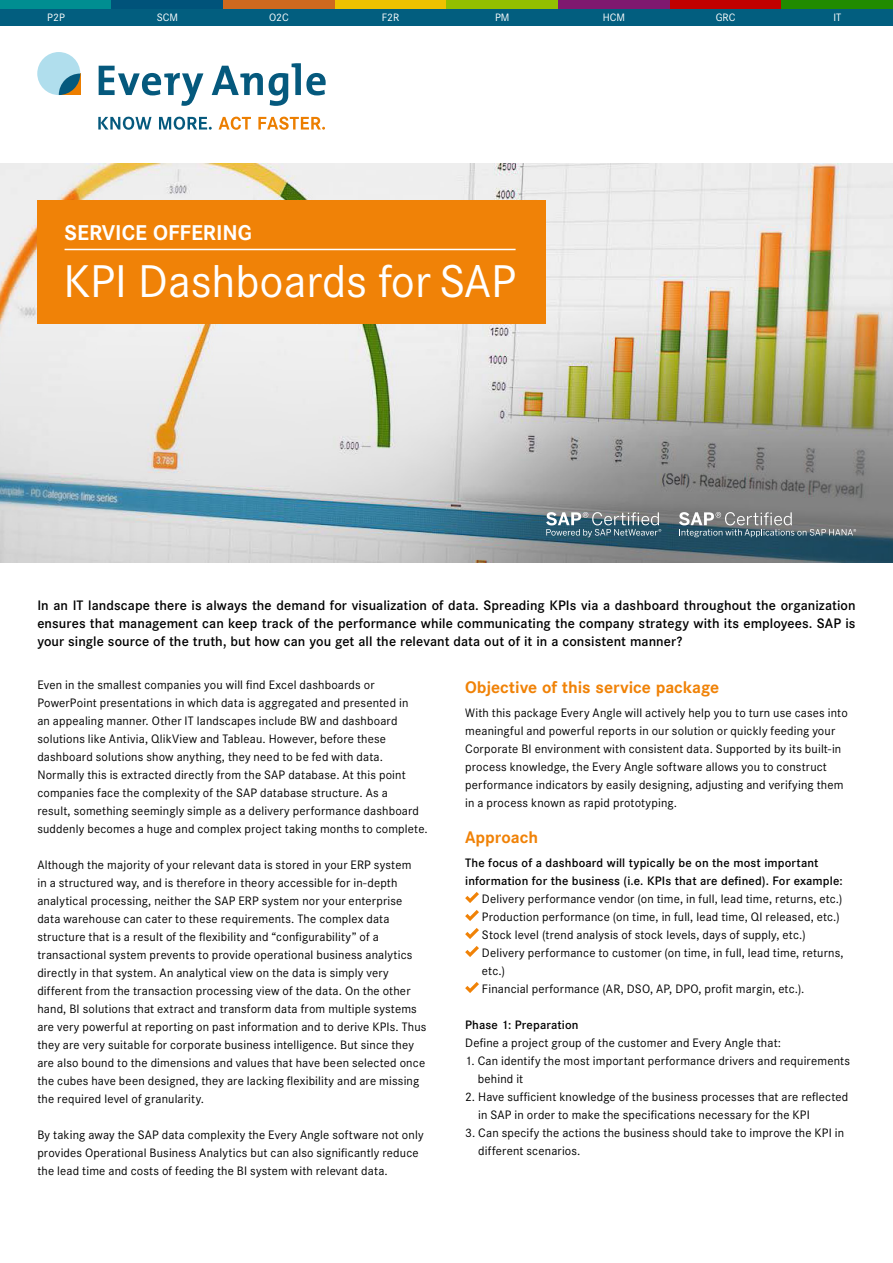
<style>
.page{position:relative;width:893px;height:1263px;background:#fff}
.page>*{position:absolute;margin:0;border:0;box-sizing:border-box;transform-origin:0 0}
.t1{font:45px "Corporate SBQ";color:#fff}
.t2{font:700 21px "Corporate SBQ";color:#fff}
.t3{font:700 16.5px "Corporate SBQ";color:#f08207}
.t4{font:500 13.5px/18px "Corporate SBQ";letter-spacing:.005em;color:#000;text-align:justify}
.t5{font:12px/18px "Corporate SBQ";letter-spacing:.015em;color:#000}
.t6{font:500 12px/18px "Corporate SBQ";letter-spacing:.01em;color:#000}
.t7{font:10.5px "Corporate SBQ";color:#fff}
</style>
<div class="page">
<div style="left:0;top:9px;width:893px;height:17px;background:#025e7f"></div>
<div style="left:0;top:0;width:112px;height:9px;background:#008e91"></div>
<div style="left:112px;top:0;width:111px;height:9px;background:#00537a"></div>
<div style="left:335px;top:0;width:111px;height:9px;background:#eec200"></div>
<div style="left:558px;top:0;width:112px;height:9px;background:#7f196f"></div>
<div style="left:223px;top:0;width:112px;height:9px;background:#cf691e"></div>
<div style="left:446px;top:0;width:112px;height:9px;background:#93bf00"></div>
<div style="left:670px;top:0;width:111px;height:9px;background:#c00000"></div>
<div style="left:781px;top:0;width:112px;height:9px;background:#218b00"></div>
<div style="left:37px;top:52px;width:43px;height:43px;background:#b0deed;border-radius:50%"></div>
<svg style="left:59px;top:74px;width:21px;height:21px"></svg>
<svg style="left:99px;top:66px;width:104px;height:40px"></svg>
<svg style="left:212px;top:66px;width:51px;height:29px"></svg>
<svg style="left:269px;top:63px;width:57px;height:43px"></svg>
<svg style="left:98px;top:117px;width:54px;height:13px"></svg>
<svg style="left:159px;top:117px;width:53px;height:13px"></svg>
<svg style="left:219px;top:117px;width:32px;height:13px"></svg>
<svg style="left:258px;top:117px;width:67px;height:13px"></svg>
<img style="left:0;top:164px;width:893px;height:398px">
<svg style="left:465px;top:892px;width:14px;height:11px"></svg>
<svg style="left:465px;top:910px;width:14px;height:11px"></svg>
<svg style="left:465px;top:928px;width:14px;height:11px"></svg>
<svg style="left:465px;top:946px;width:14px;height:11px"></svg>
<svg style="left:465px;top:982px;width:14px;height:11px"></svg>
<div style="left:37px;top:201px;width:509px;height:123px;background:#f08207"></div>
<hr style="left:65px;top:249px;width:451px;height:1px;background:#fff">
<svg style="left:546px;top:512px;width:115px;height:25px;background:#67828f"></svg>
<svg style="left:679px;top:512px;width:177px;height:25px;background:#7a8489"></svg>
<p class="t7" style="left:47px;top:11px;width:19px">P2P</p>
<p class="t7" style="left:157px;top:11px;width:23px">SCM</p>
<p class="t7" style="left:269px;top:11px;width:21px">O2C</p>
<p class="t7" style="left:382px;top:11px;width:19px">F2R</p>
<p class="t7" style="left:495px;top:11px;width:16px">PM</p>
<p class="t7" style="left:603px;top:11px;width:24px">HCM</p>
<p class="t7" style="left:716px;top:11px;width:21px">GRC</p>
<p class="t7" style="left:833px;top:11px;width:9px">IT</p>
<h2 class="t2" style="left:65px;top:220px;width:189px">SERVICE OFFERING</h2>
<h1 class="t1" style="left:63px;top:255px;width:454px">KPI Dashboards for SAP</h1>
<p class="t4" style="left:37px;top:597px;width:820px">In an IT landscape there is always the demand for visualization of data. Spreading KPIs via a dashboard throughout the organization ensures that management can keep track of the performance while communicating the company strategy with its employees. SAP is your single source of the truth, but how can you get all the relevant data out of it in a consistent manner?</p>
<h3 class="t3" style="left:465px;top:677px;width:256px">Objective of this service package</h3>
<p class="t5" style="left:465px;top:704px;width:384px">With this package Every Angle will actively help you to turn use cases into meaningful and powerful reports in our solution or quickly feeding your Corporate BI environment with consistent data. Supported by its built-in process knowledge, the Every Angle software allows you to construct performance indicators by easily designing, adjusting and verifying them in a process known as rapid prototyping.</p>
<h3 class="t3" style="left:465px;top:827px;width:74px">Approach</h3>
<p class="t6" style="left:465px;top:854px;width:379px">The focus of a dashboard will typically be on the most important information for the business (i.e. KPIs that are defined). For example:</p>
<p class="t5" style="left:482px;top:890px;width:363px">Delivery performance vendor (on time, in full, lead time, returns, etc.)<br>Production performance (on time, in full, lead time, QI released, etc.)<br>Stock level (trend analysis of stock levels, days of supply, etc.)<br>Delivery performance to customer (on time, in full, lead time, returns, etc.)<br>Financial performance (AR, DSO, AP, DPO, profit margin, etc.).</p>
<p class="t6" style="left:465px;top:1016px;width:115px">Phase 1: Preparation</p>
<p class="t5" style="left:465px;top:1034px;width:317px">Define a project group of the customer and Every Angle that:</p>
<p class="t5" style="left:478px;top:1052px;width:374px;text-indent:-13px">1. Can identify the most important performance drivers and requirements behind it</p>
<p class="t5" style="left:478px;top:1088px;width:372px;text-indent:-13px">2. Have sufficient knowledge of the business processes that are reflected in SAP in order to make the specifications necessary for the KPI</p>
<p class="t5" style="left:478px;top:1124px;width:367px;text-indent:-13px">3. Can specify the actions the business should take to improve the KPI in different scenarios.</p>
<p class="t5" style="left:37px;top:676px;width:392px">Even in the smallest companies you will find Excel dashboards or PowerPoint presentations in which data is aggregated and presented in<br>an appealing manner. Other IT landscapes include BW and dashboard solutions like Antivia, QlikView and Tableau. However, before these dashboard solutions show anything, they need to be fed with data.<br>Normally this is extracted directly from the SAP database. At this point companies face the complexity of the SAP database structure. As a<br>result, something seemingly simple as a delivery performance dashboard suddenly becomes a huge and complex project taking months to complete.</p>
<p class="t5" style="left:37px;top:856px;width:391px">Although the majority of your relevant data is stored in your ERP system<br>in a structured way, and is therefore in theory accessible for in-depth analytical processing, neither the SAP ERP system nor your enterprise data warehouse can cater to these requirements. The complex data structure that is a result of the flexibility and “configurability” of a transactional system prevents to provide operational business analytics directly in that system. An analytical view on the data is simply very different from the transaction processing view of the data. On the other hand, BI solutions that extract and transform data from multiple systems are very powerful at reporting on past information and to derive KPIs. Thus they are very suitable for corporate business intelligence. But since they are also bound to the dimensions and values that have been selected once the cubes have been designed, they are lacking flexibility and are missing the required level of granularity.</p>
<p class="t5" style="left:37px;top:1126px;width:388px">By taking away the SAP data complexity the Every Angle software not only provides Operational Business Analytics but can also significantly reduce the lead time and costs of feeding the BI system with relevant data.</p>
</div>
